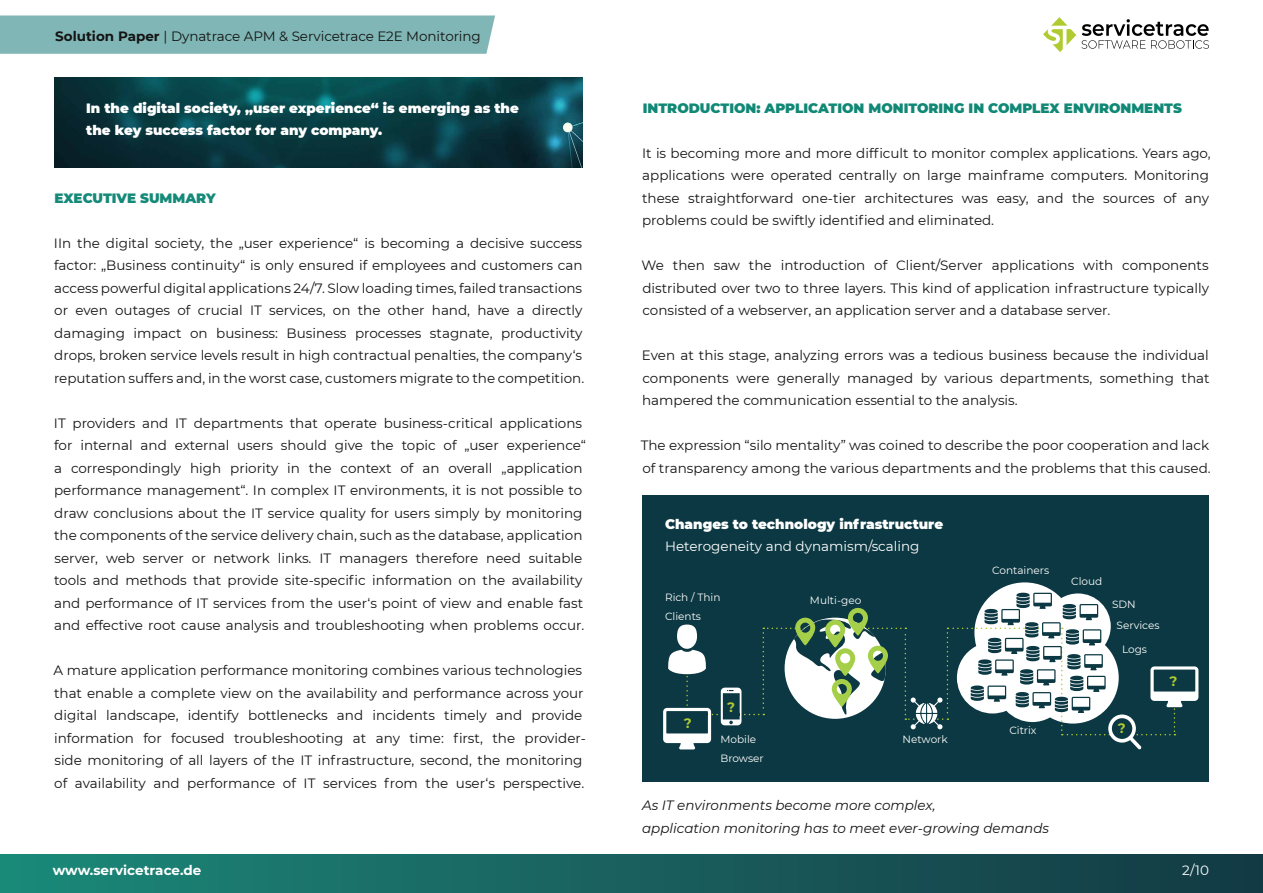
<style>
.page{position:relative;width:1263px;height:893px;background:#fff}
.page>*{position:absolute;margin:0;border:0;box-sizing:border-box;transform-origin:0 0}
.t1{font:13.5px/22.5px "Montserrat";color:#141414}
.t2{font:900 13.5px/22.5px "Montserrat";color:#fff}
.t3{font:italic 13.5px/22.5px "Montserrat";color:#141414}
.t4{font:900 13.5px "Montserrat";color:#118876}
.t5{font:13.5px "Montserrat";color:#fff}
.t6{font:700 13.5px "Montserrat";color:#fff}
.t7{font:900 13.5px "Montserrat";color:#168a79}
.t8{font:700 13.5px "Montserrat";color:#afcb30}
.t9{font:10.5px/19.5px "Montserrat";color:#fff}
.s1{font-weight:700}
</style>
<div class="page">
<img style="left:54px;top:77px;width:528px;height:91px">
<div style="left:642px;top:495px;width:567px;height:286px;background:#0b3842"></div>
<svg style="left:663px;top:582px;width:535px;height:167px"></svg>
<hr style="left:678px;top:713px;width:29px;height:3px;background:#0b3842">
<hr style="left:723px;top:713px;width:16px;height:3px;background:#0b3842">
<div style="left:0;top:855px;width:1263px;height:38px;background:linear-gradient(to right,#1c8979,#143843)"></div>
<div style="left:0;top:16px;width:495px;height:38px;background:#80b6b5"></div>
<svg style="left:1043px;top:17px;width:166px;height:35px"></svg>
<p class="t1" style="left:55px;top:25px;width:427px"><span class="s1">Solution Paper</span> | Dynatrace APM &amp; Servicetrace E2E Monitoring</p>
<p class="t2" style="left:86px;top:96px;width:434px">In the digital society, „user experience“ is emerging as the the key success factor for any company.</p>
<p class="t7" style="left:55px;top:188px;width:163px">EXECUTIVE SUMMARY</p>
<p class="t1" style="left:54px;top:231px;width:532px">IIn the digital society, the „user experience“ is becoming a decisive success factor: „Business continuity“ is only ensured if employees and customers can access powerful digital applications 24/7. Slow loading times, failed transactions or even outages of crucial IT services, on the other hand, have a directly damaging impact on business: Business processes stagnate, productivity drops, broken service levels result in high contractual penalties, the company‘s reputation suffers and, in the worst case, customers migrate to the competition.</p>
<p class="t1" style="left:54px;top:411px;width:534px">IT providers and IT departments that operate business-critical applications for internal and external users should give the topic of „user experience“ a correspondingly high priority in the context of an overall „application performance management“. In complex IT environments, it is not possible to draw conclusions about the IT service quality for users simply by monitoring the components of the service delivery chain, such as the database, application server, web server or network links. IT managers therefore need suitable tools and methods that provide site-specific information on the availability and performance of IT services from the user‘s point of view and enable fast and effective root cause analysis and troubleshooting when problems occur.</p>
<p class="t1" style="left:53px;top:659px;width:534px">A mature application performance monitoring combines various technologies that enable a complete view on the availability and performance across your digital landscape, identify bottlenecks and incidents timely and provide information for focused troubleshooting at any time: first, the provider&shy;side monitoring of all layers of the IT infrastructure, second, the monitoring of availability and performance of IT services from the user‘s perspective.</p>
<p class="t4" style="left:643px;top:98px;width:541px">INTRODUCTION: APPLICATION MONITORING IN COMPLEX ENVIRONMENTS</p>
<p class="t1" style="left:642px;top:141px;width:570px">It is becoming more and more difficult to monitor complex applications. Years ago, applications were operated centrally on large mainframe computers. Monitoring these straightforward one-tier architectures was easy, and the sources of any problems could be swiftly identified and eliminated.</p>
<p class="t1" style="left:641px;top:254px;width:569px;text-align:justify">We then saw the introduction of Client/Server applications with components distributed over two to three layers. This kind of application infrastructure typically consisted of a webserver, an application server and a database server.</p>
<p class="t1" style="left:642px;top:344px;width:569px;text-align:justify">Even at this stage, analyzing errors was a tedious business because the individual components were generally managed by various departments, something that hampered the communication essential to the analysis.</p>
<p class="t1" style="left:641px;top:434px;width:571px">The expression “silo mentality” was coined to describe the poor cooperation and lack of transparency among the various departments and the problems that this caused.</p>
<p class="t2" style="left:665px;top:512px;width:280px">Changes to technology infrastructure</p>
<p class="t5" style="left:665px;top:537px;width:256px">Heterogeneity and dynamism/scaling</p>
<p class="t9" style="left:665px;top:587px;width:57px">Rich / Thin<br>Clients</p>
<p class="t8" style="left:684px;top:713px;width:9px">?</p>
<p class="t8" style="left:727px;top:697px;width:9px">?</p>
<p class="t9" style="left:720px;top:729px;width:45px">Mobile<br>Browser</p>
<p class="t9" style="left:810px;top:590px;width:53px">Multi-geo</p>
<p class="t9" style="left:902px;top:729px;width:47px">Network</p>
<p class="t9" style="left:992px;top:560px;width:59px">Containers</p>
<p class="t9" style="left:1009px;top:720px;width:29px">Citrix</p>
<p class="t3" style="left:642px;top:794px;width:408px">As IT environments become more complex,<br>application monitoring has to meet ever-growing demands</p>
<p class="t9" style="left:1071px;top:571px;width:33px">Cloud</p>
<p class="t9" style="left:1112px;top:594px;width:25px">SDN</p>
<p class="t9" style="left:1116px;top:615px;width:44px">Services</p>
<p class="t9" style="left:1122px;top:639px;width:27px">Logs</p>
<p class="t8" style="left:1169px;top:672px;width:9px">?</p>
<p class="t8" style="left:1118px;top:718px;width:9px">?</p>
<p class="t6" style="left:53px;top:861px;width:150px">www.servicetrace.de</p>
<p class="t5" style="left:1182px;top:861px;width:28px">2/10</p>
</div>
